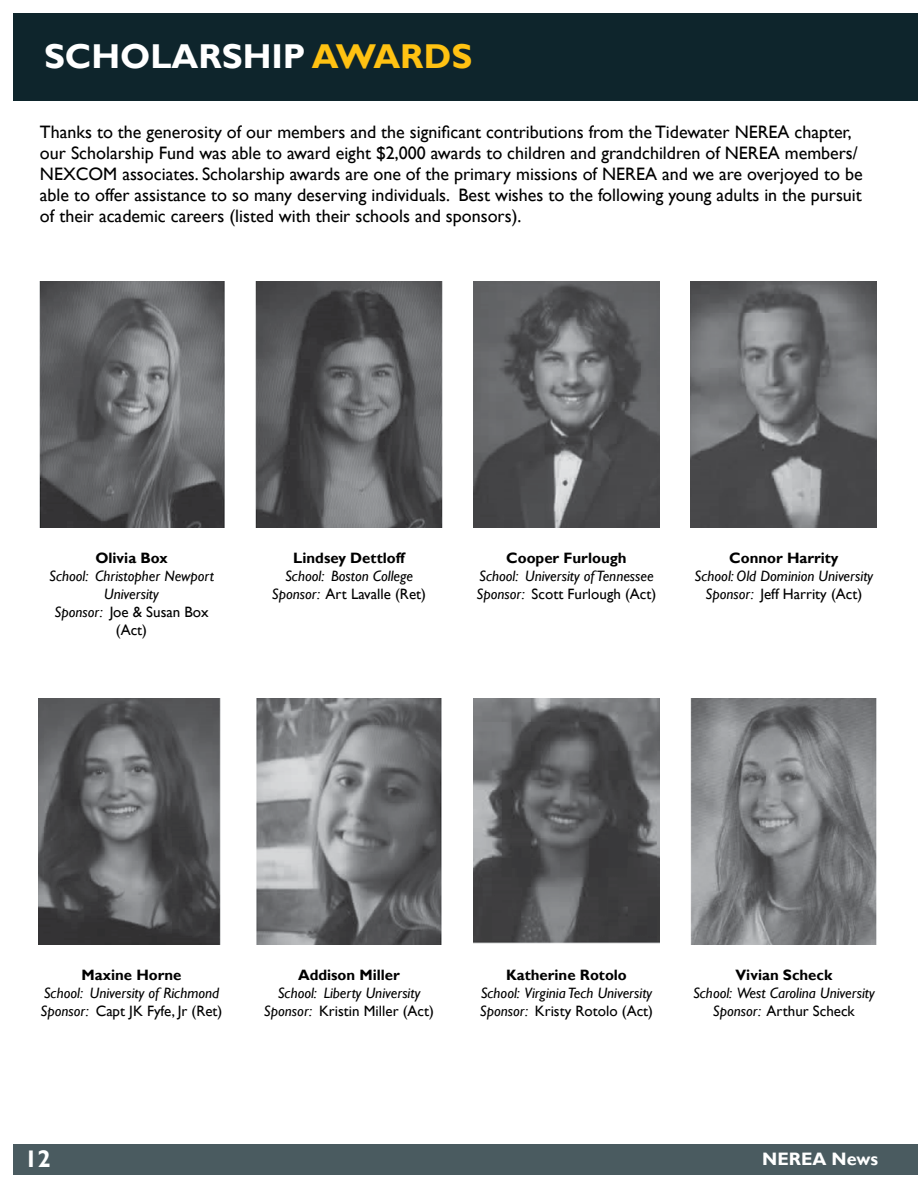
<style>
.page{position:relative;width:918px;height:1188px;background:#fff}
.page>*{position:absolute;margin:0;border:0;box-sizing:border-box;transform-origin:0 0}
.t1{font:700 34.5px "Gill Sans";color:#fff}
.t2{font:700 24px "Gill Sans";color:#fff}
.t3{font:18px/21px "Gill Sans";color:#000}
.t4{font:700 18px "Gill Sans";color:#fff}
.t5{font:italic 15px/18px "Gill Sans";color:#000;text-align:center}
.t6{font:700 15px "Gill Sans";color:#000}
.s1{color:#ffc212}
.s2{font-style:normal}
</style>
<div class="page">
<div style="left:14px;top:14px;width:904px;height:87px;background:#0e252c"></div>
<div style="left:14px;top:1144px;width:904px;height:31px;background:#4a5b60"></div>
<img style="left:39px;top:281px;width:186px;height:247px">
<img style="left:38px;top:698px;width:183px;height:247px">
<img style="left:256px;top:281px;width:186px;height:247px">
<img style="left:256px;top:698px;width:186px;height:247px">
<img style="left:473px;top:281px;width:187px;height:247px">
<img style="left:473px;top:698px;width:187px;height:246px">
<img style="left:691px;top:281px;width:186px;height:247px">
<img style="left:691px;top:698px;width:186px;height:247px">
<h1 class="t1" style="left:44px;top:36px;width:430px">SCHOLARSHIP <span class="s1">AWARDS</span></h1>
<p class="t3" style="left:40px;top:122px;width:824px">Thanks to the generosity of our members and the significant contributions from the Tidewater NEREA chapter, our Scholarship Fund was able to award eight $2,000 awards to children and grandchildren of NEREA members/ NEXCOM associates. Scholarship awards are one of the primary missions of NEREA and we are overjoyed to be able to offer assistance to so many deserving individuals. Best wishes to the following young adults in the pursuit of their academic careers (listed with their schools and sponsors).</p>
<p class="t6" style="left:95px;top:549px;width:74px">Olivia Box</p>
<p class="t5" style="left:49px;top:567px;width:166px">School: Christopher Newport<br>University<br>Sponsor: <span class="s2">Joe &amp; Susan Box (Act)</span></p>
<p class="t6" style="left:293px;top:549px;width:113px">Lindsey Dettloff</p>
<p class="t5" style="left:272px;top:567px;width:156px">School: Boston College<br>Sponsor: <span class="s2">Art Lavalle (Ret)</span></p>
<p class="t6" style="left:506px;top:549px;width:122px">Cooper Furlough</p>
<p class="t5" style="left:477px;top:567px;width:181px;text-align:left">School: University of Tennessee<br>Sponsor: <span class="s2">Scott Furlough (Act)</span></p>
<p class="t6" style="left:729px;top:549px;width:111px">Connor Harrity</p>
<p class="t5" style="left:695px;top:567px;width:180px">School: Old Dominion University<br>Sponsor: <span class="s2">Jeff Harrity (Act)</span></p>
<p class="t6" style="left:82px;top:966px;width:101px">Maxine Horne</p>
<p class="t5" style="left:41px;top:984px;width:183px;text-align:left">School: University of Richmond<br>Sponsor: <span class="s2">Capt JK Fyfe, Jr (Ret)</span></p>
<p class="t6" style="left:298px;top:966px;width:103px">Addison Miller</p>
<p class="t5" style="left:264px;top:984px;width:172px">School: Liberty University<br>Sponsor: <span class="s2">Kristin Miller (Act)</span></p>
<p class="t6" style="left:506px;top:966px;width:122px">Katherine Rotolo</p>
<p class="t5" style="left:480px;top:984px;width:175px;text-align:left">School: Virginia Tech University<br>Sponsor: <span class="s2">Kristy Rotolo (Act)</span></p>
<p class="t6" style="left:736px;top:966px;width:98px">Vivian Scheck</p>
<p class="t5" style="left:693px;top:984px;width:183px">School: West Carolina University<br>Sponsor: <span class="s2">Arthur Scheck</span></p>
<h2 class="t2" style="left:24px;top:1145px;width:28px">12</h2>
<p class="t4" style="left:762px;top:1148px;width:117px">NEREA News</p>
</div>
